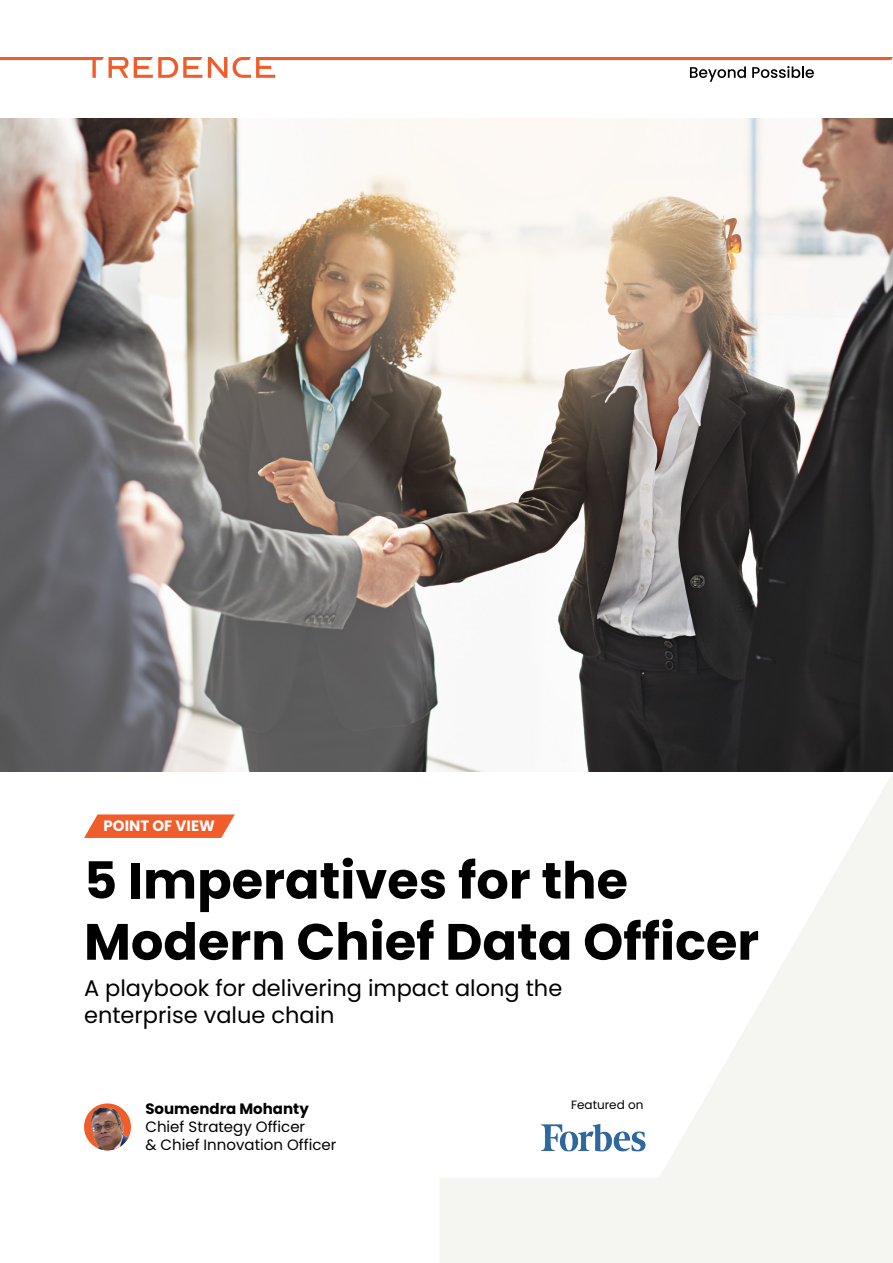
<style>
.page{position:relative;width:893px;height:1263px;background:#fff}
.page>*{position:absolute;margin:0;border:0;box-sizing:border-box;transform-origin:0 0}
.t1{font:700 51px/61.2px "Poppins";color:#000001}
.t2{font:22.5px/27px "Poppins";color:#000001}
.t3{font:15px/18px "Poppins";color:#000001}
.t4{font:700 15px "Poppins";color:#000001}
.t5{font:700 15px "Poppins";color:#fff}
.t6{font:12px "Poppins";color:#000001}
</style>
<div class="page">
<svg style="left:0;top:771px;width:893px;height:492px"></svg>
<svg style="left:84px;top:814px;width:151px;height:24px;background:#f26e41"></svg>
<svg style="left:208px;top:57px;width:19px;height:21px"></svg>
<svg style="left:134px;top:57px;width:68px;height:21px"></svg>
<svg style="left:0;top:57px;width:128px;height:21px"></svg>
<svg style="left:233px;top:57px;width:660px;height:25px"></svg>
<img style="left:537px;top:1116px;width:112px;height:42px">
<svg style="left:84px;top:1103px;width:47px;height:47px"></svg>
<img style="left:88px;top:1106px;width:41px;height:44px">
<img style="left:0;top:119px;width:893px;height:652px">
<p class="t5" style="left:104px;top:817px;width:113px">POINT OF VIEW</p>
<h1 class="t1" style="left:84px;top:850px;width:677px">5 Imperatives for the<br>Modern Chief Data Officer</h1>
<p class="t2" style="left:84px;top:974px;width:480px">A playbook for delivering impact along the enterprise value chain</p>
<p class="t4" style="left:145px;top:1100px;width:165px">Soumendra Mohanty</p>
<p class="t3" style="left:145px;top:1117px;width:192px">Chief Strategy Officer<br>&amp; Chief Innovation Officer</p>
<p class="t6" style="left:571px;top:1098px;width:74px">Featured on</p>
</div>
